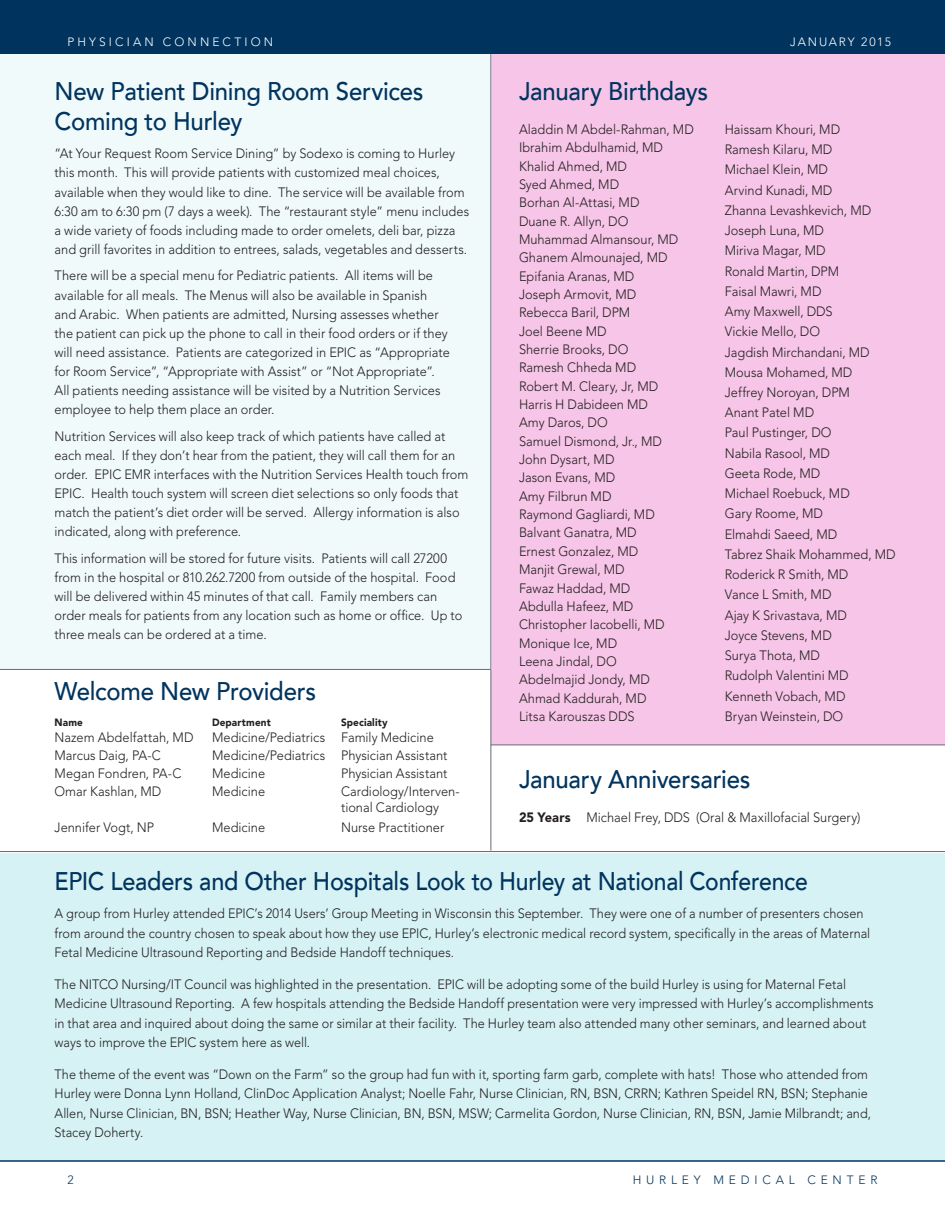
<style>
.page{position:relative;width:945px;height:1215px;background:#fff}
.page>*{position:absolute;margin:0;border:0;box-sizing:border-box;transform-origin:0 0}
.t1{font:500 25.5px/30px "Avenir LT";letter-spacing:-.01em;color:#00345e;scale:.94 1}
.t2{font:500 25.5px "Avenir LT";letter-spacing:-.01em;color:#00345e;scale:.92 1}
.t3{font:300 13.5px/18.3px "Avenir LT Std";color:#231f20;scale:.95 1}
.t4{font:300 13.5px/19.2px "Avenir LT Std";color:#231f20;scale:.94 1}
.t5{font:300 12px "Avenir LT Std";letter-spacing:.4em;color:#00345e}
.t6{font:300 12px "Avenir LT Std";letter-spacing:.255em;color:#fff}
.t7{font:300 12px "Avenir LT Std";letter-spacing:.15em;color:#fff}
.t8{font:900 10.5px "Avenir LT Std";letter-spacing:.015em;color:#231f20;scale:.95 1}
.s1{font-weight:900}
</style>
<div class="page">
<div style="left:0;top:853px;width:945px;height:308px;background:#d6f2f4"></div>
<div style="left:491px;top:54px;width:454px;height:691px;background:#f6c5e7"></div>
<div style="left:0;top:54px;width:491px;height:615px;background:#f0fafb"></div>
<div style="left:0;top:0;width:945px;height:54px;background:#00345e"></div>
<hr style="left:0;top:1160px;width:945px;height:2px;background:#00345e">
<hr style="left:490px;top:54px;width:1px;height:796px;background:#696875">
<hr style="left:0;top:669px;width:491px;height:1px;background:#696875">
<hr style="left:0;top:851px;width:945px;height:1px;background:#696875">
<hr style="left:491px;top:745px;width:454px;height:1px;background:#696875">
<p class="t6" style="left:68px;top:35px;width:207px">PHYSICIAN CONNECTION</p>
<p class="t7" style="left:790px;top:35px;width:102px">JANUARY 2015</p>
<h1 class="t1" style="left:55px;top:77px;width:394px">New Patient Dining Room Services<br>Coming to Hurley</h1>
<p class="t3" style="left:55px;top:144px;width:438px;line-height:19.2px">“At Your Request Room Service Dining” by Sodexo is coming to Hurley this month. This will provide patients with customized meal choices, available when they would like to dine. The service will be available from 6:30 am to 6:30 pm (7 days a week). The “restaurant style” menu includes a wide variety of foods including made to order omelets, deli bar, pizza and grill favorites in addition to entrees, salads, vegetables and desserts.</p>
<p class="t3" style="left:55px;top:266px;width:418px;line-height:19.2px">There will be a special menu for Pediatric patients. All items will be available for all meals. The Menus will also be available in Spanish and Arabic. When patients are admitted, Nursing assesses whether the patient can pick up the phone to call in their food orders or if they will need assistance. Patients are categorized in EPIC as “Appropriate for Room Service”, “Appropriate with Assist” or “Not Appropriate”.<br>All patients needing assistance will be visited by a Nutrition Services employee to help them place an order.</p>
<p class="t3" style="left:55px;top:427px;width:437px;line-height:19.2px">Nutrition Services will also keep track of which patients have called at each meal. If they don’t hear from the patient, they will call them for an order. EPIC EMR interfaces with the Nutrition Services Health touch from EPIC. Health touch system will screen diet selections so only foods that match the patient’s diet order will be served. Allergy information is also indicated, along with preference.</p>
<p class="t3" style="left:55px;top:549px;width:431px;line-height:19.2px">This information will be stored for future visits. Patients will call 27200 from in the hospital or 810.262.7200 from outside of the hospital. Food will be delivered within 45 minutes of that call. Family members can order meals for patients from any location such as home or office. Up to three meals can be ordered at a time.</p>
<h1 class="t1" style="left:55px;top:676px;width:280px">Welcome New Providers</h1>
<p class="t8" style="left:55px;top:716px;width:31px">Name</p>
<p class="t8" style="left:212px;top:716px;width:63px">Department</p>
<p class="t8" style="left:341px;top:716px;width:51px">Speciality</p>
<p class="t3" style="left:55px;top:728px;width:148px">Nazem Abdelfattah, MD</p>
<p class="t3" style="left:212px;top:728px;width:235px">Medicine/Pediatrics Family Medicine</p>
<p class="t3" style="left:55px;top:746px;width:114px">Marcus Daig, PA-C</p>
<p class="t3" style="left:212px;top:746px;width:249px">Medicine/Pediatrics Physician Assistant</p>
<p class="t3" style="left:55px;top:764px;width:135px">Megan Fondren, PA-C</p>
<p class="t3" style="left:212px;top:764px;width:57px">Medicine</p>
<p class="t3" style="left:341px;top:764px;width:114px">Physician Assistant</p>
<p class="t3" style="left:55px;top:782px;width:114px">Omar Kashlan, MD</p>
<p class="t3" style="left:212px;top:782px;width:57px">Medicine</p>
<p class="t3" style="left:341px;top:783px;width:127px;line-height:16.5px">Cardiology/Interven&shy;tional Cardiology</p>
<p class="t3" style="left:55px;top:818px;width:106px">Jennifer Vogt, NP</p>
<p class="t3" style="left:212px;top:818px;width:57px">Medicine</p>
<p class="t3" style="left:341px;top:818px;width:110px">Nurse Practitioner</p>
<h1 class="t1" style="left:519px;top:77px;width:203px">January Birthdays</h1>
<p class="t3" style="left:519px;top:120px;width:186px">Aladdin M Abdel-Rahman, MD<br>Ibrahim Abdulhamid, MD<br>Khalid Ahmed, MD<br>Syed Ahmed, MD<br>Borhan Al-Attasi, MD<br>Duane R. Allyn, DO<br>Muhammad Almansour, MD<br>Ghanem Almounajed, MD<br>Epifania Aranas, MD<br>Joseph Armovit, MD<br>Rebecca Baril, DPM<br>Joel Beene MD<br>Sherrie Brooks, DO<br>Ramesh Chheda MD<br>Robert M. Cleary, Jr, MD<br>Harris H Dabideen MD<br>Amy Daros, DO<br>Samuel Dismond, Jr., MD<br>John Dysart, MD<br>Jason Evans, MD<br>Amy Filbrun MD<br>Raymond Gagliardi, MD<br>Balvant Ganatra, MD<br>Ernest Gonzalez, MD<br>Manjit Grewal, MD<br>Fawaz Haddad, MD<br>Abdulla Hafeez, MD<br>Christopher Iacobelli, MD<br>Monique Ice, MD<br>Leena Jindal, DO<br>Abdelmajid Jondy, MD<br>Ahmad Kaddurah, MD<br>Litsa Karouszas DDS</p>
<p class="t3" style="left:725px;top:119px;width:181px;line-height:20.2px">Haissam Khouri, MD<br>Ramesh Kilaru, MD<br>Michael Klein, MD<br>Arvind Kunadi, MD<br>Zhanna Levashkevich, MD<br>Joseph Luna, MD<br>Miriva Magar, MD<br>Ronald Martin, DPM<br>Faisal Mawri, MD<br>Amy Maxwell, DDS<br>Vickie Mello, DO<br>Jagdish Mirchandani, MD<br>Mousa Mohamed, MD<br>Jeffrey Noroyan, DPM<br>Anant Patel MD<br>Paul Pustinger, DO<br>Nabila Rasool, MD<br>Geeta Rode, MD<br>Michael Roebuck, MD<br>Gary Roome, MD<br>Elmahdi Saeed, MD<br>Tabrez Shaik Mohammed, MD<br>Roderick R Smith, MD<br>Vance L Smith, MD<br>Ajay K Srivastava, MD<br>Joyce Stevens, MD<br>Surya Thota, MD<br>Rudolph Valentini MD<br>Kenneth Vobach, MD<br>Bryan Weinstein, DO</p>
<h1 class="t1" style="left:519px;top:765px;width:248px">January Anniversaries</h1>
<p class="t3" style="left:519px;top:808px;width:361px"><span class="s1">25 Years</span> Michael Frey, DDS (Oral &amp; Maxillofacial Surgery)</p>
<h1 class="t2" style="left:55px;top:867px;width:820px">EPIC Leaders and Other Hospitals Look to Hurley at National Conference</h1>
<p class="t4" style="left:55px;top:904px;width:869px">A group from Hurley attended EPIC’s 2014 Users’ Group Meeting in Wisconsin this September. They were one of a number of presenters chosen from around the country chosen to speak about how they use EPIC, Hurley’s electronic medical record system, specifically in the areas of Maternal<br>Fetal Medicine Ultrasound Reporting and Bedside Handoff techniques.</p>
<p class="t4" style="left:55px;top:975px;width:873px">The NITCO Nursing/IT Council was highlighted in the presentation. EPIC will be adopting some of the build Hurley is using for Maternal Fetal Medicine Ultrasound Reporting. A few hospitals attending the Bedside Handoff presentation were very impressed with Hurley’s accomplishments in that area and inquired about doing the same or similar at their facility. The Hurley team also attended many other seminars, and learned about ways to improve the EPIC system here as well.</p>
<p class="t4" style="left:55px;top:1065px;width:870px">The theme of the event was “Down on the Farm” so the group had fun with it, sporting farm garb, complete with hats! Those who attended from Hurley were Donna Lynn Holland, ClinDoc Application Analyst; Noelle Fahr, Nurse Clinician, RN, BSN, CRRN; Kathren Speidel RN, BSN; Stephanie Allen, Nurse Clinician, BN, BSN; Heather Way, Nurse Clinician, BN, BSN, MSW; Carmelita Gordon, Nurse Clinician, RN, BSN, Jamie Milbrandt; and, Stacey Doherty.</p>
<p class="t5" style="left:68px;top:1172px;width:8px">2</p>
<p class="t5" style="left:633px;top:1172px;width:246px">HURLEY MEDICAL CENTER</p>
</div>
